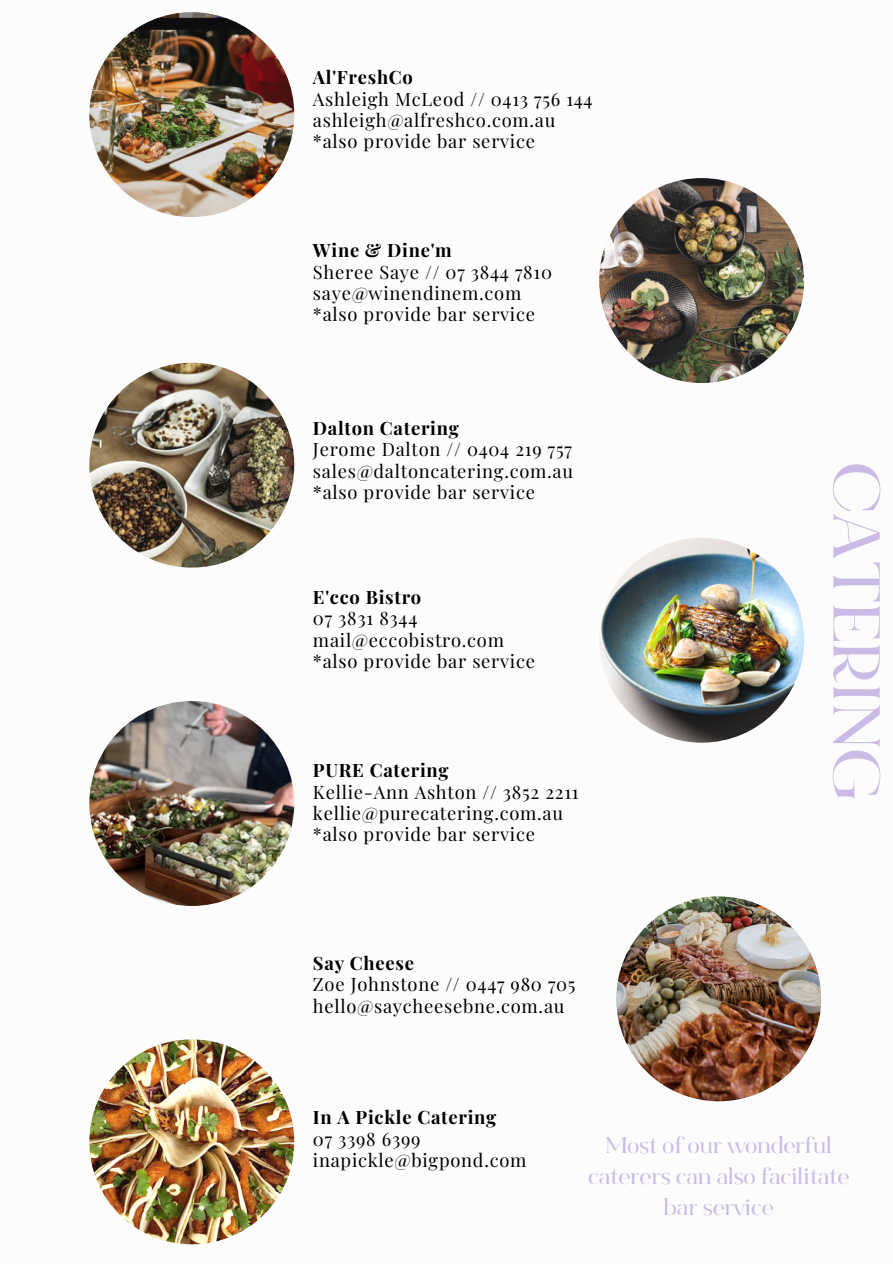
<style>
.page{position:relative;width:893px;height:1264px;background:#fff}
.page>*{position:absolute;margin:0;border:0;box-sizing:border-box;transform-origin:0 0}
.t1{font:700 66.45px "Bon Vivant Serif";color:#c9bbe6}
.t2{font:700 22.8px/30.9px "Bon Vivant Serif";color:#c9bbe6;text-align:center}
.t3{font:18.3px/21.3px "Playfair Display";letter-spacing:.04em;color:#000}
.t4{font:700 18.3px "Playfair Display";letter-spacing:.04em;color:#000}
</style>
<div class="page">
<img style="left:89px;top:12px;width:205px;height:205px;border-radius:50%">
<img style="left:599px;top:178px;width:205px;height:205px;border-radius:50%">
<img style="left:89px;top:363px;width:205px;height:204px;border-radius:50%">
<img style="left:616px;top:896px;width:205px;height:205px;border-radius:50%">
<img style="left:599px;top:538px;width:205px;height:204px;border-radius:50%">
<img style="left:89px;top:1039px;width:205px;height:205px;border-radius:50%">
<img style="left:89px;top:701px;width:205px;height:205px;border-radius:50%">
<p class="t4" style="left:313px;top:64px;width:101px">Al'FreshCo</p>
<p class="t3" style="left:313px;top:87px;width:281px">Ashleigh McLeod // 0413 756 144 ashleigh@alfreshco.com.au</p>
<p class="t3" style="left:313px;top:130px;width:223px">*also provide bar service</p>
<p class="t4" style="left:313px;top:237px;width:140px">Wine &amp; Dine'm</p>
<p class="t3" style="left:313px;top:260px;width:240px">Sheree Saye // 07 3844 7810</p>
<p class="t3" style="left:313px;top:282px;width:210px">saye@winendinem.com</p>
<p class="t3" style="left:313px;top:303px;width:223px">*also provide bar service</p>
<p class="t4" style="left:313px;top:415px;width:147px">Dalton Catering</p>
<p class="t3" style="left:313px;top:438px;width:260px">Jerome Dalton // 0404 219 757</p>
<p class="t3" style="left:313px;top:459px;width:261px">sales@daltoncatering.com.au</p>
<p class="t3" style="left:313px;top:481px;width:223px">*also provide bar service</p>
<p class="t4" style="left:313px;top:584px;width:110px">E'cco Bistro</p>
<p class="t3" style="left:313px;top:607px;width:106px">07 3831 8344</p>
<p class="t3" style="left:313px;top:628px;width:192px">mail@eccobistro.com</p>
<p class="t3" style="left:313px;top:649px;width:223px">*also provide bar service</p>
<p class="t4" style="left:313px;top:757px;width:137px">PURE Catering</p>
<p class="t3" style="left:313px;top:780px;width:267px">Kellie-Ann Ashton // 3852 2211</p>
<p class="t3" style="left:313px;top:801px;width:251px">kellie@purecatering.com.au</p>
<p class="t3" style="left:313px;top:823px;width:223px">*also provide bar service</p>
<p class="t1" style="left:883px;top:462px;width:339px;rotate:90deg">CATERING</p>
<p class="t4" style="left:313px;top:950px;width:102px">Say Cheese</p>
<p class="t3" style="left:313px;top:972px;width:264px">Zoe Johnstone // 0447 980 705</p>
<p class="t3" style="left:313px;top:994px;width:253px">hello@saycheesebne.com.au</p>
<p class="t4" style="left:313px;top:1104px;width:185px">In A Pickle Catering</p>
<p class="t3" style="left:313px;top:1127px;width:109px">07 3398 6399</p>
<p class="t3" style="left:313px;top:1148px;width:215px">inapickle@bigpond.com</p>
<p class="t2" style="left:588px;top:1132px;width:263px">Most of our wonderful caterers can also facilitate bar service</p>
</div>
